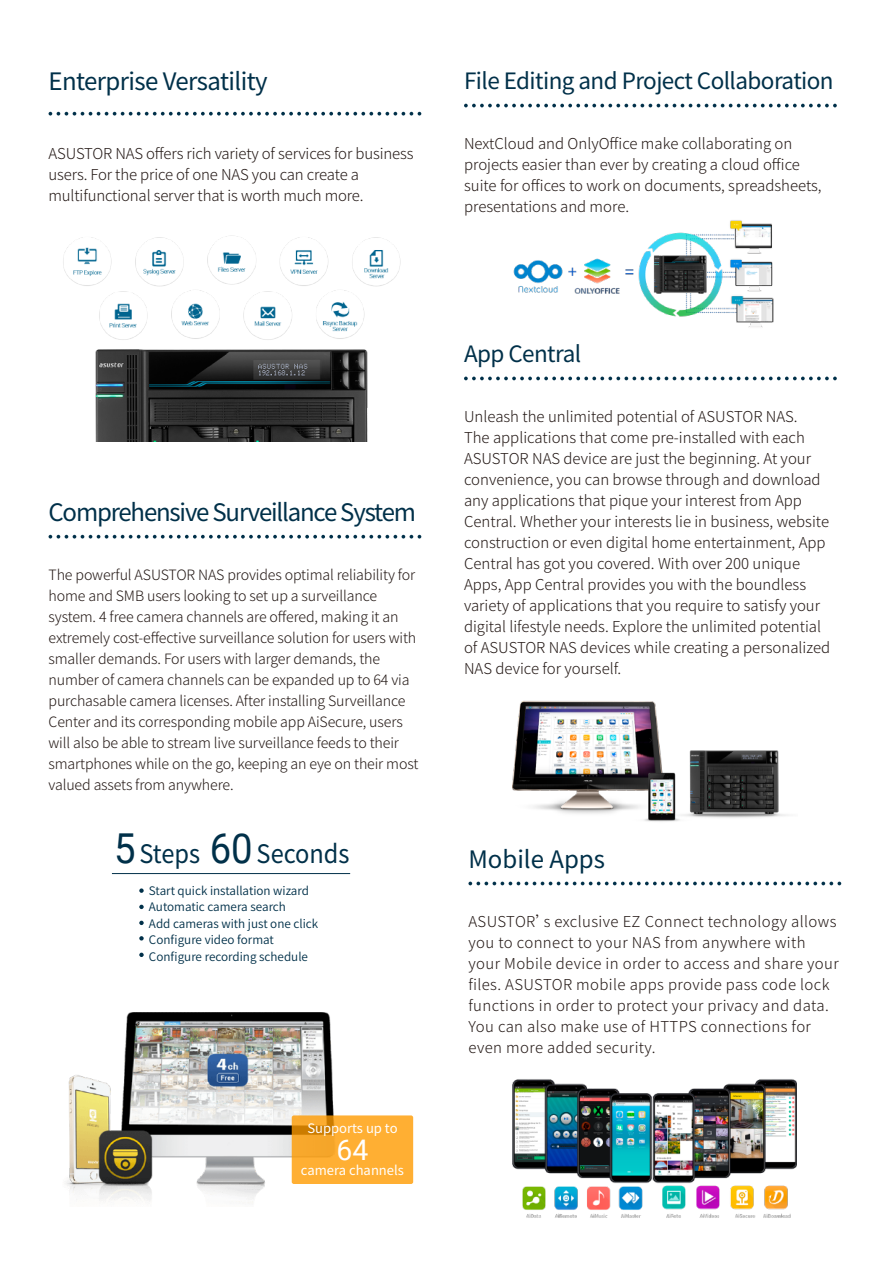
<style>
.page{position:relative;width:893px;height:1263px;background:#fff}
.page>*{position:absolute;margin:0;border:0;box-sizing:border-box;transform-origin:0 0}
.t1{font:28.35px "Roboto";color:#fff}
.t2{font:25.35px "Noto Sans CJ Ktc";color:#003049;scale:.93 1}
.t3{font:24px "Noto Sans CJ Ktc";letter-spacing:-.04em;color:#003049}
.t4{font:24px "Noto Sans CJ Ktc";color:#003049}
.t5{font:22.5px "Noto Sans CJ Ktc";letter-spacing:-.025em;color:#003049}
.t6{font:300 15px/21px "Noto Sans CJ Ktc";color:#231815}
.t7{font:300 15px/21px "Noto Sans CJ Ktc";letter-spacing:.025em;color:#231815}
.t8{font:300 14.25px/21px "Noto Sans CJ Ktc";letter-spacing:-.01em;color:#231815}
.t9{font:13.05px "Noto Sans CJ Ktc";color:#fff}
.t10{font:600 11.7px/16.5px "Noto Sans CJ Ktc";color:#003049}
.s1{font-family:"Roboto";font-size:41.25px}
</style>
<div class="page">
<svg style="left:49px;top:112px;width:372px;height:4px"></svg>
<img style="left:63px;top:235px;width:338px;height:206px">
<img style="left:65px;top:1012px;width:269px;height:191px">
<svg style="left:292px;top:1115px;width:121px;height:69px;background:#faab30"></svg>
<hr style="left:112px;top:873px;width:238px;height:1px;background:#003049">
<svg style="left:139px;top:888px;width:5px;height:5px"></svg>
<svg style="left:139px;top:905px;width:5px;height:4px"></svg>
<svg style="left:139px;top:921px;width:5px;height:4px"></svg>
<svg style="left:139px;top:936px;width:5px;height:4px"></svg>
<svg style="left:139px;top:953px;width:5px;height:4px"></svg>
<svg style="left:49px;top:535px;width:372px;height:3px"></svg>
<svg style="left:468px;top:882px;width:373px;height:3px"></svg>
<svg style="left:464px;top:104px;width:373px;height:3px"></svg>
<img style="left:513px;top:220px;width:261px;height:108px">
<img style="left:513px;top:1079px;width:284px;height:139px">
<svg style="left:464px;top:377px;width:373px;height:3px"></svg>
<img style="left:512px;top:700px;width:276px;height:122px">
<h3 class="t3" style="left:49px;top:68px;width:221px">Enterprise Versatility</h3>
<p class="t6" style="left:49px;top:143px;width:366px">ASUSTOR NAS offers rich variety of services for business users. For the price of one NAS you can create a multifunctional server that is worth much more.</p>
<h3 class="t5" style="left:464px;top:68px;width:371px">File Editing and Project Collaboration</h3>
<p class="t6" style="left:464px;top:134px;width:359px">NextCloud and OnlyOffice make collaborating on projects easier than ever by creating a cloud office suite for offices to work on documents, spreadsheets, presentations and more.</p>
<h3 class="t3" style="left:49px;top:499px;width:369px">Comprehensive Surveillance System</h3>
<p class="t8" style="left:49px;top:564px;width:371px">The powerful ASUSTOR NAS provides optimal reliability for home and SMB users looking to set up a surveillance system. 4 free camera channels are offered, making it an extremely cost-effective surveillance solution for users with smaller demands. For users with larger demands, the number of camera channels can be expanded up to 64 via purchasable camera licenses. After installing Surveillance Center and its corresponding mobile app AiSecure, users will also be able to stream live surveillance feeds to their smartphones while on the go, keeping an eye on their most valued assets from anywhere.</p>
<h2 class="t2" style="left:114px;top:839px;width:255px"><span class="s1">5</span> Steps <span class="s1">60</span> Seconds</h2>
<p class="t10" style="left:149px;top:883px;width:171px">Start quick installation wizard<br>Automatic camera search<br>Add cameras with just one click<br>Configure video format<br>Configure recording schedule</p>
<p class="t9" style="left:307px;top:1121px;width:92px">Supports up to</p>
<h1 class="t1" style="left:337px;top:1130px;width:33px">64</h1>
<p class="t9" style="left:301px;top:1162px;width:105px">camera channels</p>
<h3 class="t5" style="left:464px;top:341px;width:119px">App Central</h3>
<p class="t6" style="left:464px;top:407px;width:368px">Unleash the unlimited potential of ASUSTOR NAS.<br>The applications that come pre-installed with each ASUSTOR NAS device are just the beginning. At your convenience, you can browse through and download any applications that pique your interest from App Central. Whether your interests lie in business, website construction or even digital home entertainment, App Central has got you covered. With over 200 unique Apps, App Central provides you with the boundless variety of applications that you require to satisfy your digital lifestyle needs. Explore the unlimited potential of ASUSTOR NAS devices while creating a personalized NAS device for yourself.</p>
<h3 class="t4" style="left:468px;top:845px;width:138px">Mobile Apps</h3>
<p class="t7" style="left:468px;top:912px;width:372px">ASUSTOR’s exclusive EZ Connect technology allows you to connect to your NAS from anywhere with your Mobile device in order to access and share your files. ASUSTOR mobile apps provide pass code lock functions in order to protect your privacy and data.<br>You can also make use of HTTPS connections for even more added security.</p>
</div>
